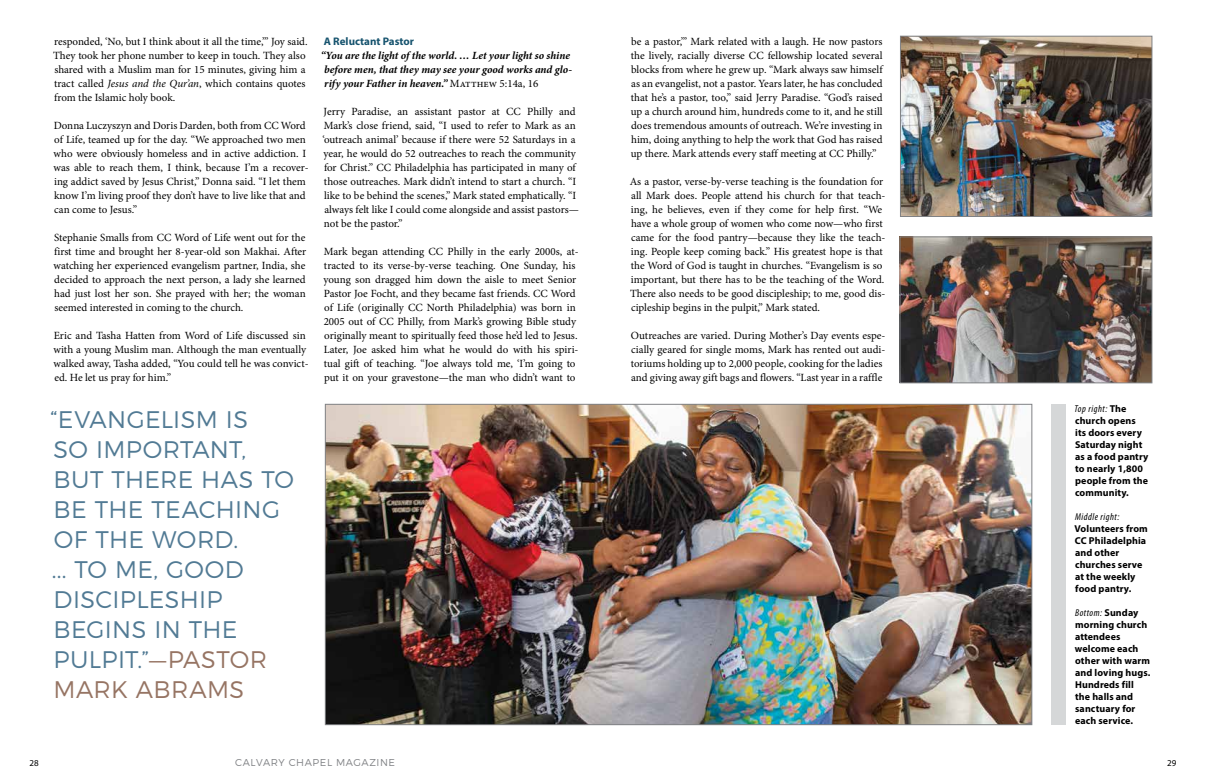
<style>
.page{position:relative;width:1206px;height:783px;background:#fff}
.page>*{position:absolute;margin:0;border:0;box-sizing:border-box;transform-origin:0 0}
.t1{font:300 24px/30px "Montserrat";letter-spacing:.015em;color:#517a94}
.t2{font:11px/14px "Minion Pro";color:#000}
.t3{font:italic 700 11px/14px "Minion Pro";letter-spacing:-.005em;color:#000}
.t4{font:700 11px "Myriad Pro";color:#16536e}
.t5{font:700 10px/12px "Myriad Pro";letter-spacing:.01em;color:#000}
.t6{font:300 10px "Montserrat";letter-spacing:.06em;color:#808285}
.t7{font:italic condensed 10px "Myriad Pro";letter-spacing:.05em;color:#000}
.t8{font:9px "Myriad Pro";color:#000}
.s1{font-style:italic}
.s2{color:#967463}
.s3{font-weight:400;font-style:normal}
.s4{font-weight:400;font-style:italic;font-stretch:condensed}
</style>
<div class="page">
<img style="left:902px;top:239px;width:248px;height:142px">
<div style="left:900px;top:237px;width:252px;height:146px;border:1px solid #808285"></div>
<img style="left:327px;top:406px;width:703px;height:317px">
<img style="left:902px;top:38px;width:248px;height:177px">
<div style="left:900px;top:36px;width:252px;height:181px;border:1px solid #808285"></div>
<div style="left:1051px;top:404px;width:15px;height:321px;background:#d5d7d8"></div>
<p class="t2" style="left:53px;top:35px;width:256px">responded, ‘No, but I think about it all the time,’” Joy said.<br>They took her phone number to keep in touch. They also shared with a Muslim man for 15 minutes, giving him a tract called <span class="s1">Jesus and the Qur’an</span>, which contains quotes from the Islamic holy book.</p>
<p class="t2" style="left:54px;top:119px;width:257px">Donna Luczyszyn and Doris Darden, both from CC Word of Life, teamed up for the day. “We approached two men who were obviously homeless and in active addiction. I was able to reach them, I think, because I’m a recover&shy;ing addict saved by Jesus Christ,” Donna said. “I let them know I’m living proof they don’t have to live like that and can come to Jesus.”</p>
<p class="t2" style="left:54px;top:231px;width:254px;text-align:justify">Stephanie Smalls from CC Word of Life went out for the first time and brought her 8-year-old son Makhai. After watching her experienced evangelism partner, India, she decided to approach the next person, a lady she learned had just lost her son. She prayed with her; the woman seemed interested in coming to the church.</p>
<p class="t2" style="left:54px;top:329px;width:257px">Eric and Tasha Hatten from Word of Life discussed sin with a young Muslim man. Although the man eventually walked away, Tasha added, “You could tell he was convict&shy;ed. He let us pray for him.”</p>
<h1 class="t1" style="left:50px;top:404px;width:246px">“EVANGELISM IS<br>SO IMPORTANT,<br>BUT THERE HAS TO<br>BE THE TEACHING<br>OF THE WORD.<br>... TO ME, GOOD<br>DISCIPLESHIP<br>BEGINS IN THE<br>PULPIT.”<span class="s2">—PASTOR<br>MARK ABRAMS</span></h1>
<p class="t4" style="left:324px;top:34px;width:92px">A Reluctant Pastor</p>
<p class="t3" style="left:324px;top:48px;width:249px;text-indent:-4px">“You are the light of the world. … Let your light so shine before men, that they may see your good works and glo&shy;rify your Father in heaven.” <span class="s3">Matthew 5:14a, 16</span></p>
<p class="t2" style="left:323px;top:105px;width:258px">Jerry Paradise, an assistant pastor at CC Philly and Mark’s close friend, said, “I used to refer to Mark as an ‘outreach animal’ because if there were 52 Saturdays in a year, he would do 52 outreaches to reach the community for Christ.” CC Philadelphia has participated in many of those outreaches. Mark didn’t intend to start a church. “I like to be behind the scenes,” Mark stated emphatically. “I always felt like I could come alongside and assist pastors— not be the pastor.”</p>
<p class="t2" style="left:323px;top:245px;width:257px">Mark began attending CC Philly in the early 2000s, at&shy;tracted to its verse-by-verse teaching. One Sunday, his young son dragged him down the aisle to meet Senior Pastor Joe Focht, and they became fast friends. CC Word of Life (originally CC North Philadelphia) was born in 2005 out of CC Philly, from Mark’s growing Bible study originally meant to spiritually feed those he’d led to Jesus.<br>Later, Joe asked him what he would do with his spiri&shy;tual gift of teaching. “Joe always told me, ‘I’m going to put it on your gravestone—the man who didn’t want to</p>
<p class="t2" style="left:631px;top:35px;width:253px;text-align:justify">be a pastor,’” Mark related with a laugh. He now pastors the lively, racially diverse CC fellowship located several blocks from where he grew up. “Mark always saw himself as an evangelist, not a pastor. Years later, he has concluded that he’s a pastor, too,” said Jerry Paradise. “God’s raised up a church around him, hundreds come to it, and he still does tremendous amounts of outreach. We’re investing in him, doing anything to help the work that God has raised up there. Mark attends every staff meeting at CC Philly.”</p>
<p class="t2" style="left:630px;top:175px;width:257px">As a pastor, verse-by-verse teaching is the foundation for all Mark does. People attend his church for that teach&shy;ing, he believes, even if they come for help first. “We have a whole group of women who come now—who first came for the food pantry—because they like the teach&shy;ing. People keep coming back.” His greatest hope is that the Word of God is taught in churches. “Evangelism is so important, but there has to be the teaching of the Word.<br>There also needs to be good discipleship; to me, good dis&shy;cipleship begins in the pulpit,” Mark stated.</p>
<p class="t2" style="left:631px;top:329px;width:256px">Outreaches are varied. During Mother’s Day events espe&shy;cially geared for single moms, Mark has rented out audi&shy;toriums holding up to 2,000 people, cooking for the ladies and giving away gift bags and flowers. “Last year in a raffle</p>
<p class="t5" style="left:1075px;top:402px;width:75px"><span class="s4">Top right:</span> The church opens its doors every<br>Saturday night as a food pantry to nearly 1,800 people from the community.</p>
<p class="t7" style="left:1075px;top:510px;width:46px">Middle right:</p>
<p class="t5" style="left:1075px;top:522px;width:75px">Volunteers from<br>CC Philadelphia and other churches serve at the weekly food pantry.</p>
<p class="t5" style="left:1075px;top:606px;width:77px"><span class="s4">Bottom:</span> Sunday morning church attendees welcome each other with warm and loving hugs.<br>Hundreds fill the halls and sanctuary for each service.</p>
<p class="t8" style="left:30px;top:757px;width:11px">28</p>
<p class="t6" style="left:235px;top:756px;width:161px">CALVARY CHAPEL MAGAZINE</p>
<p class="t8" style="left:1167px;top:757px;width:11px">29</p>
</div>
